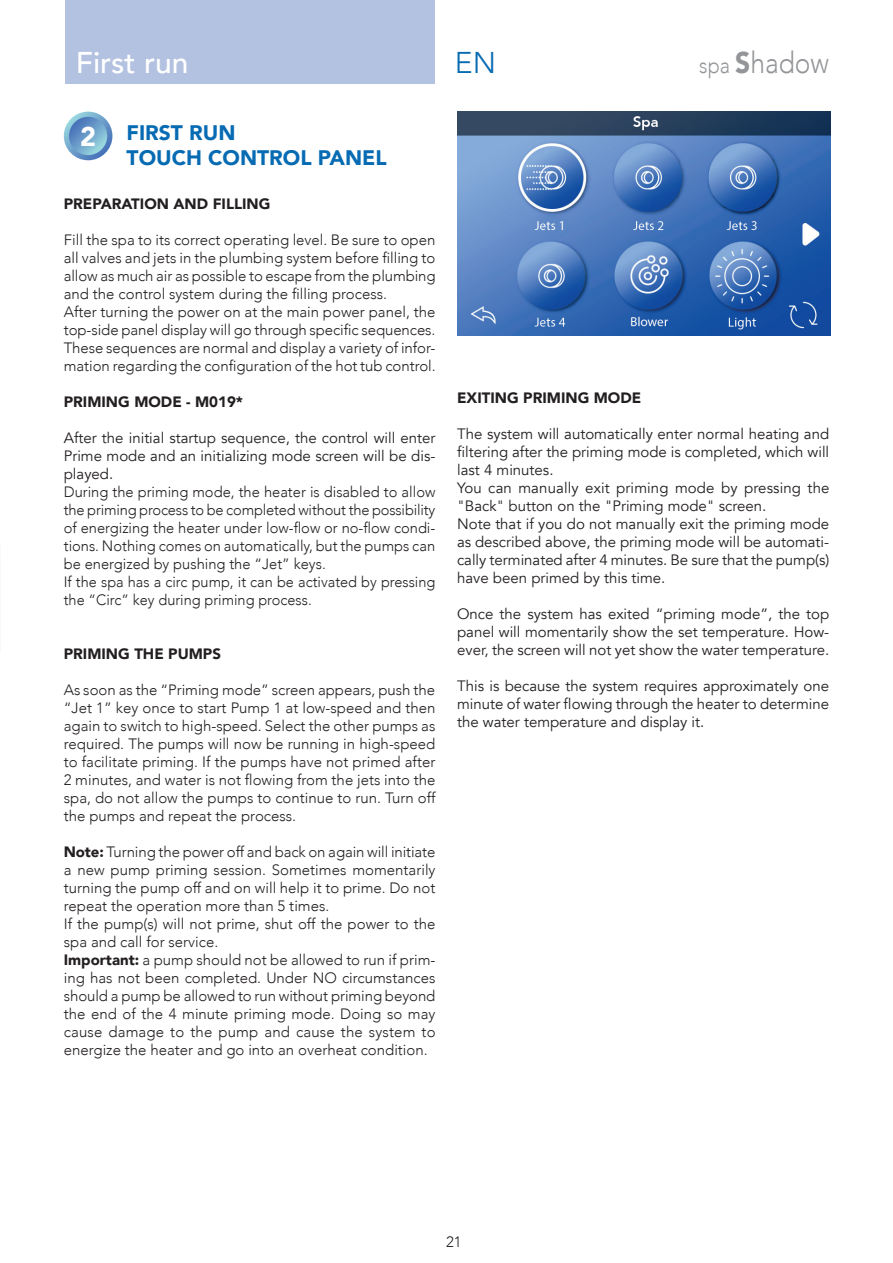
<style>
.page{position:relative;width:893px;height:1263px;background:#fff}
.page>*{position:absolute;margin:0;border:0;box-sizing:border-box;transform-origin:0 0}
.t1{font:300 30px "Avenir";color:#939598;scale:.88 1}
.TITOLO_BIANCO{font:500 30px "Avenir";color:#fff}
.t2{font:300 30px "Avenir";color:#066bb3}
.NUMERI_CERCHI{font:900 27px "Avenir";color:#fff}
.SOTTOTITOLO_AZZURRO{font:900 21px "Avenir";color:#066bb3}
.TESTO_CORRENTE{font:300 15px/18px "Avenir";color:#231f20;text-align:justify}
.TESTO_CORRENTE-2{font:15px/18px "Avenir";color:#231f20;text-align:justify}
.TESTO_CORRENTE-3{font:900 15px "Avenir";color:#231f20}
.s1{font-weight:900}
.s2{font-size:22.5px}
</style>
<div class="page">
<div style="left:65px;top:0;width:369px;height:84px;background:#b3c2e1"></div>
<svg style="left:64px;top:112px;width:48px;height:48px"></svg>
<svg style="left:69px;top:117px;width:38px;height:38px"></svg>
<img style="left:457px;top:112px;width:373px;height:223px">
<p class="TITOLO_BIANCO" style="left:76px;top:37px;width:114px">First run</p>
<p class="NUMERI_CERCHI" style="left:80px;top:113px;width:17px">2</p>
<p class="SOTTOTITOLO_AZZURRO" style="left:127px;top:115px;width:110px">FIRST RUN</p>
<p class="SOTTOTITOLO_AZZURRO" style="left:127px;top:140px;width:262px">TOUCH CONTROL PANEL</p>
<p class="TESTO_CORRENTE-3" style="left:64px;top:191px;width:208px">PREPARATION AND FILLING</p>
<p class="TESTO_CORRENTE" style="left:64px;top:230px;width:373px">Fill the spa to its correct operating level. Be sure to open all valves and jets in the plumbing system before filling to allow as much air as possible to escape from the plumbing and the control system during the filling process.</p>
<p class="TESTO_CORRENTE" style="left:64px;top:302px;width:373px">After turning the power on at the main power panel, the top-side panel display will go through specific sequences.<br>These sequences are normal and display a variety of infor&shy;mation regarding the configuration of the hot tub control.</p>
<p class="TESTO_CORRENTE-3" style="left:64px;top:389px;width:181px">PRIMING MODE - M019*</p>
<p class="TESTO_CORRENTE-2" style="left:64px;top:429px;width:373px">After the initial startup sequence, the control will enter Prime mode and an initializing mode screen will be dis&shy;played.</p>
<p class="TESTO_CORRENTE" style="left:64px;top:482px;width:373px">During the priming mode, the heater is disabled to allow the priming process to be completed without the possibility of energizing the heater under low-flow or no-flow condi&shy;tions. Nothing comes on automatically, but the pumps can be energized by pushing the “Jet” keys.</p>
<p class="TESTO_CORRENTE" style="left:64px;top:572px;width:373px">If the spa has a circ pump, it can be activated by pressing the “Circ” key during priming process.</p>
<p class="TESTO_CORRENTE-3" style="left:64px;top:641px;width:159px">PRIMING THE PUMPS</p>
<p class="TESTO_CORRENTE" style="left:64px;top:680px;width:373px">As soon as the “Priming mode” screen appears, push the “Jet 1” key once to start Pump 1 at low-speed and then again to switch to high-speed. Select the other pumps as required. The pumps will now be running in high-speed to facilitate priming. If the pumps have not primed after 2 minutes, and water is not flowing from the jets into the spa, do not allow the pumps to continue to run. Turn off the pumps and repeat the process.</p>
<p class="TESTO_CORRENTE" style="left:64px;top:842px;width:373px"><span class="s1">Note:</span> Turning the power off and back on again will initiate a new pump priming session. Sometimes momentarily turning the pump off and on will help it to prime. Do not repeat the operation more than 5 times.</p>
<p class="TESTO_CORRENTE" style="left:64px;top:914px;width:373px">If the pump(s) will not prime, shut off the power to the spa and call for service.</p>
<p class="TESTO_CORRENTE" style="left:64px;top:950px;width:373px"><span class="s1">Important:</span> a pump should not be allowed to run if prim&shy;ing has not been completed. Under NO circumstances should a pump be allowed to run without priming beyond the end of the 4 minute priming mode. Doing so may cause damage to the pump and cause the system to energize the heater and go into an overheat condition.</p>
<h1 class="t2" style="left:455px;top:44px;width:43px">EN</h1>
<h1 class="t1" style="left:699px;top:45px;width:149px"><span class="s2">spa</span> <span class="s1">S</span>hadow</h1>
<p class="TESTO_CORRENTE-3" style="left:457px;top:384px;width:186px">EXITING PRIMING MODE</p>
<p class="TESTO_CORRENTE-2" style="left:457px;top:425px;width:374px">The system will automatically enter normal heating and filtering after the priming mode is completed, which will last 4 minutes.</p>
<p class="TESTO_CORRENTE-2" style="left:457px;top:479px;width:374px">You can manually exit priming mode by pressing the "Back" button on the "Priming mode" screen.</p>
<p class="TESTO_CORRENTE-2" style="left:457px;top:515px;width:374px">Note that if you do not manually exit the priming mode as described above, the priming mode will be automati&shy;cally terminated after 4 minutes. Be sure that the pump(s) have been primed by this time.</p>
<p class="TESTO_CORRENTE-2" style="left:457px;top:605px;width:374px">Once the system has exited “priming mode”, the top panel will momentarily show the set temperature. How&shy;ever, the screen will not yet show the water temperature.</p>
<p class="TESTO_CORRENTE-2" style="left:457px;top:677px;width:374px">This is because the system requires approximately one minute of water flowing through the heater to determine the water temperature and display it.</p>
<p class="TESTO_CORRENTE" style="left:446px;top:1232px;width:17px">21</p>
</div>
